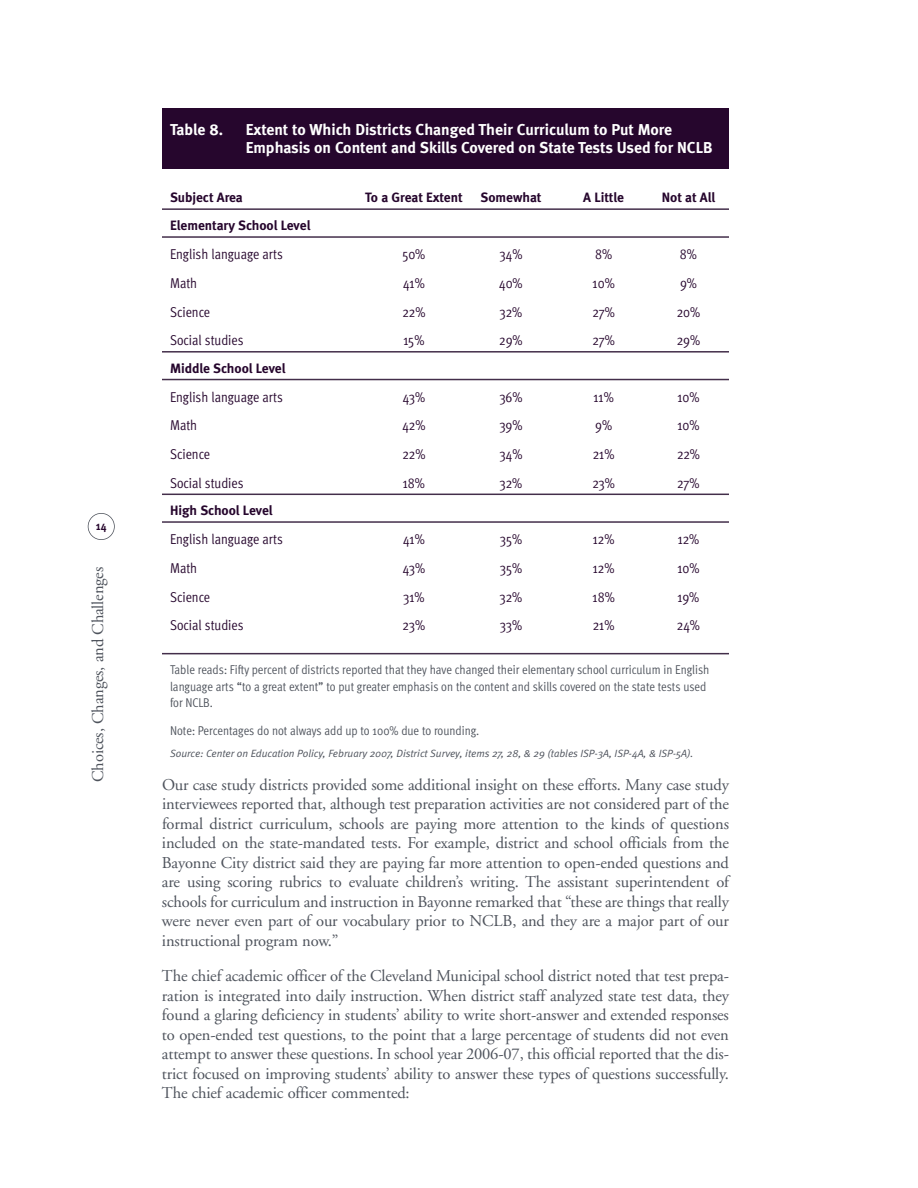
<style>
.page{position:relative;width:918px;height:1188px;background:#fff}
.page>*{position:absolute;margin:0;border:0;box-sizing:border-box;transform-origin:0 0}
.t1{font:16.5px/19.5px "Adobe Garamond";letter-spacing:-.01em;color:#4e535c;text-align:justify}
.t2{font:700 15.75px/18.8px "Meta";color:#fff}
.t3{font:14.25px "Meta Cond Normal";letter-spacing:-.005em;color:#26062d}
.t4{font:700 13.5px "Meta";color:#26062d}
.t5{font:12.75px/16.5px "Meta Cond Normal";color:#4e535c}
.t6{font:700 12px "Meta Cond";color:#26062d}
.t7{font:italic 10.5px "Meta Normal";color:#4e535c}
</style>
<div class="page">
<div style="left:88px;top:513px;width:27px;height:27px;border:2px solid #4e535c;border-radius:50%"></div>
<div style="left:162px;top:108px;width:567px;height:61px;background:#26062d"></div>
<hr style="left:162px;top:208px;width:567px;height:2px;background:#432e4a">
<hr style="left:162px;top:236px;width:567px;height:2px;background:#432e4a">
<hr style="left:162px;top:351px;width:567px;height:2px;background:#432e4a">
<hr style="left:162px;top:379px;width:567px;height:1px;background:#432e4a">
<hr style="left:162px;top:494px;width:567px;height:1px;background:#432e4a">
<hr style="left:162px;top:521px;width:567px;height:2px;background:#432e4a">
<hr style="left:162px;top:653px;width:567px;height:1px;background:#432e4a">
<p class="t6" style="left:96px;top:521px;width:12px">14</p>
<p class="t1" style="left:89px;top:782px;width:216px;rotate:-90deg">Choices, Changes, and Challenges</p>
<p class="t2" style="left:170px;top:121px;width:55px">Table 8.</p>
<p class="t2" style="left:246px;top:121px;width:468px">Extent to Which Districts Changed Their Curriculum to Put More<br>Emphasis on Content and Skills Covered on State Tests Used for NCLB</p>
<p class="t4" style="left:170px;top:193px;width:74px">Subject Area</p>
<p class="t4" style="left:365px;top:193px;width:99px">To a Great Extent</p>
<p class="t4" style="left:480px;top:193px;width:63px">Somewhat</p>
<p class="t4" style="left:583px;top:193px;width:42px">A Little</p>
<p class="t4" style="left:662px;top:193px;width:55px">Not at All</p>
<p class="t4" style="left:170px;top:221px;width:142px">Elementary School Level</p>
<p class="t3" style="left:170px;top:249px;width:114px">English language arts</p>
<p class="t3" style="left:403px;top:249px;width:24px">50%</p>
<p class="t3" style="left:500px;top:249px;width:24px">34%</p>
<p class="t3" style="left:595px;top:249px;width:19px">8%</p>
<p class="t3" style="left:680px;top:249px;width:19px">8%</p>
<p class="t3" style="left:170px;top:278px;width:29px">Math</p>
<p class="t3" style="left:403px;top:278px;width:23px">41%</p>
<p class="t3" style="left:499px;top:278px;width:25px">40%</p>
<p class="t3" style="left:593px;top:278px;width:24px">10%</p>
<p class="t3" style="left:680px;top:278px;width:18px">9%</p>
<p class="t3" style="left:170px;top:306px;width:42px">Science</p>
<p class="t3" style="left:402px;top:306px;width:24px">22%</p>
<p class="t3" style="left:500px;top:306px;width:24px">32%</p>
<p class="t3" style="left:592px;top:306px;width:24px">27%</p>
<p class="t3" style="left:677px;top:306px;width:25px">20%</p>
<p class="t3" style="left:170px;top:335px;width:75px">Social studies</p>
<p class="t3" style="left:404px;top:335px;width:22px">15%</p>
<p class="t3" style="left:499px;top:335px;width:25px">29%</p>
<p class="t3" style="left:592px;top:335px;width:24px">27%</p>
<p class="t3" style="left:677px;top:335px;width:25px">29%</p>
<p class="t4" style="left:170px;top:363px;width:117px">Middle School Level</p>
<p class="t3" style="left:170px;top:391px;width:114px">English language arts</p>
<p class="t3" style="left:403px;top:391px;width:24px">43%</p>
<p class="t3" style="left:499px;top:391px;width:25px">36%</p>
<p class="t3" style="left:593px;top:391px;width:22px">11%</p>
<p class="t3" style="left:677px;top:391px;width:24px">10%</p>
<p class="t3" style="left:170px;top:420px;width:29px">Math</p>
<p class="t3" style="left:402px;top:420px;width:25px">42%</p>
<p class="t3" style="left:499px;top:420px;width:25px">39%</p>
<p class="t3" style="left:595px;top:420px;width:18px">9%</p>
<p class="t3" style="left:677px;top:420px;width:24px">10%</p>
<p class="t3" style="left:170px;top:449px;width:42px">Science</p>
<p class="t3" style="left:402px;top:449px;width:24px">22%</p>
<p class="t3" style="left:500px;top:449px;width:24px">34%</p>
<p class="t3" style="left:593px;top:449px;width:23px">21%</p>
<p class="t3" style="left:677px;top:449px;width:24px">22%</p>
<p class="t3" style="left:170px;top:478px;width:75px">Social studies</p>
<p class="t3" style="left:403px;top:478px;width:24px">18%</p>
<p class="t3" style="left:500px;top:478px;width:24px">32%</p>
<p class="t3" style="left:592px;top:478px;width:24px">23%</p>
<p class="t3" style="left:677px;top:478px;width:24px">27%</p>
<p class="t4" style="left:170px;top:506px;width:104px">High School Level</p>
<p class="t3" style="left:170px;top:534px;width:114px">English language arts</p>
<p class="t3" style="left:403px;top:534px;width:23px">41%</p>
<p class="t3" style="left:500px;top:534px;width:24px">35%</p>
<p class="t3" style="left:593px;top:534px;width:23px">12%</p>
<p class="t3" style="left:678px;top:534px;width:23px">12%</p>
<p class="t3" style="left:170px;top:563px;width:29px">Math</p>
<p class="t3" style="left:403px;top:563px;width:24px">43%</p>
<p class="t3" style="left:500px;top:563px;width:24px">35%</p>
<p class="t3" style="left:593px;top:563px;width:23px">12%</p>
<p class="t3" style="left:677px;top:563px;width:24px">10%</p>
<p class="t3" style="left:170px;top:591px;width:42px">Science</p>
<p class="t3" style="left:403px;top:591px;width:23px">31%</p>
<p class="t3" style="left:500px;top:591px;width:24px">32%</p>
<p class="t3" style="left:593px;top:591px;width:24px">18%</p>
<p class="t3" style="left:678px;top:591px;width:23px">19%</p>
<p class="t3" style="left:170px;top:620px;width:75px">Social studies</p>
<p class="t3" style="left:403px;top:620px;width:24px">23%</p>
<p class="t3" style="left:500px;top:620px;width:24px">33%</p>
<p class="t3" style="left:593px;top:620px;width:23px">21%</p>
<p class="t3" style="left:677px;top:620px;width:25px">24%</p>
<p class="t5" style="left:170px;top:663px;width:541px">Table reads: Fifty percent of districts reported that they have changed their elementary school curriculum in English language arts “to a great extent” to put greater emphasis on the content and skills covered on the state tests used for NCLB.</p>
<p class="t5" style="left:170px;top:723px;width:311px">Note: Percentages do not always add up to 100% due to rounding.</p>
<p class="t7" style="left:170px;top:749px;width:525px">Source: Center on Education Policy, February 2007, District Survey, items 27, 28, &amp; 29 (tables ISP-3A, ISP-4A, &amp; ISP-5A).</p>
<p class="t1" style="left:162px;top:776px;width:569px">Our case study districts provided some additional insight on these efforts. Many case study interviewees reported that, although test preparation activities are not considered part of the formal district curriculum, schools are paying more attention to the kinds of questions included on the state-mandated tests. For example, district and school officials from the Bayonne City district said they are paying far more attention to open-ended questions and are using scoring rubrics to evaluate children’s writing. The assistant superintendent of schools for curriculum and instruction in Bayonne remarked that “these are things that really were never even part of our vocabulary prior to NCLB, and they are a major part of our instructional program now.”</p>
<p class="t1" style="left:162px;top:968px;width:569px">The chief academic officer of the Cleveland Municipal school district noted that test prepa&shy;ration is integrated into daily instruction. When district staff analyzed state test data, they found a glaring deficiency in students’ ability to write short-answer and extended responses to open-ended test questions, to the point that a large percentage of students did not even attempt to answer these questions. In school year 2006-07, this official reported that the dis&shy;trict focused on improving students’ ability to answer these types of questions successfully.<br>The chief academic officer commented:</p>
</div>
